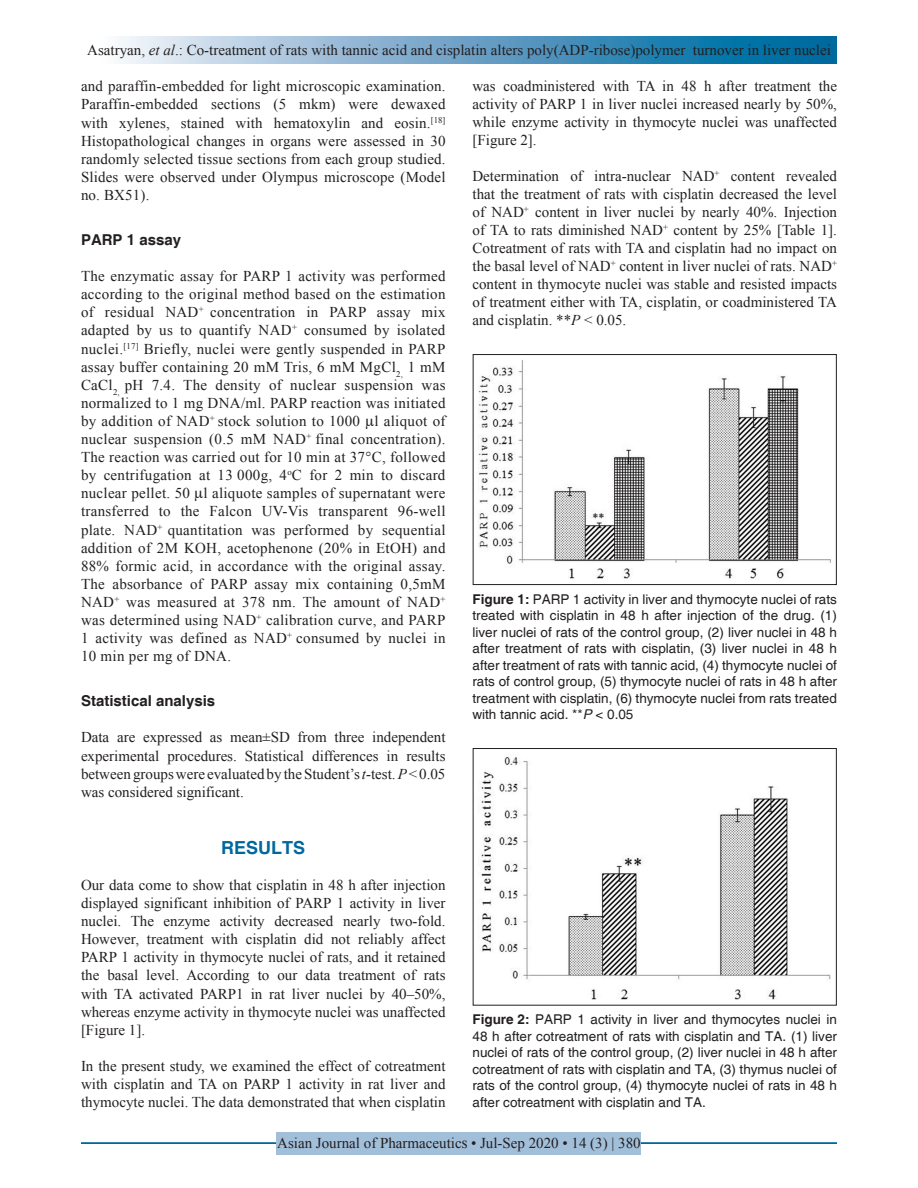
<style>
.page{position:relative;width:918px;height:1188px;background:#fff}
.page>*{position:absolute;margin:0;border:0;box-sizing:border-box;transform-origin:0 0}
.t1{font:700 18px "Helvetica";color:#00689e}
.TX{font:15px/18.1px "Times New Roman";color:#231f20;text-align:justify}
.RF{font:15px "Times New Roman";color:#231f20}
.t2{font:700 15px "Helvetica";color:#231f20}
.FGC{font:13.5px/16.5px "Helvetica";color:#231f20;text-align:justify}
.s1{font-style:italic}
.s2{font-weight:700}
</style>
<div class="page">
<div style="left:81px;top:37px;width:756px;height:27px;background:linear-gradient(to right,#fcf4fb,#005d99)"></div>
<hr style="left:81px;top:1142px;width:756px;height:2px;background:#00689e">
<div style="left:277px;top:1132px;width:364px;height:22px;background:#a2bfda"></div>
<img style="left:480px;top:757px;width:351px;height:243px">
<div style="left:473px;top:748px;width:364px;height:257px;border:1px solid #231f20"></div>
<img style="left:478px;top:359px;width:353px;height:220px">
<div style="left:473px;top:354px;width:364px;height:231px;border:1px solid #231f20"></div>
<p class="TX" style="left:87px;top:41px;width:745px">Asatryan, <span class="s1">et al</span>.: Co-treatment of rats with tannic acid and cisplatin alters poly(ADP-ribose)polymer turnover in liver nuclei</p>
<p class="TX" style="left:81px;top:77px;width:366px">and paraffin-embedded for light microscopic examination.<br>Paraffin-embedded sections (5 mkm) were dewaxed with xylenes, stained with hematoxylin and eosin.<sup>[18] </sup>Histopathological changes in organs were assessed in 30 randomly selected tissue sections from each group studied.<br>Slides were observed under Olympus microscope (Model no. BX51).</p>
<h2 class="t2" style="left:81px;top:231px;width:102px">PARP 1 assay</h2>
<p class="TX" style="left:81px;top:267px;width:366px">The enzymatic assay for PARP 1 activity was performed according to the original method based on the estimation of residual NAD<sup>+</sup> concentration in PARP assay mix adapted by us to quantify NAD<sup>+</sup> consumed by isolated nuclei.<sup>[17]</sup> Briefly, nuclei were gently suspended in PARP assay buffer containing 20 mM Tris, 6 mM MgCl<sub>2,</sub> 1 mM CaCl<sub>2,</sub> pH 7.4. The density of nuclear suspension was normalized to 1 mg DNA/ml. PARP reaction was initiated by addition of NAD<sup>+</sup> stock solution to 1000 l aliquot of nuclear suspension (0.5 mM NAD<sup>+</sup> final concentration).<br>The reaction was carried out for 10 min at 37°C, followed by centrifugation at 13 000g, 4<sup>o</sup>C for 2 min to discard nuclear pellet. 50 l aliquote samples of supernatant were transferred to the Falcon UV-Vis transparent 96-well plate. NAD<sup>+</sup> quantitation was performed by sequential addition of 2M KOH, acetophenone (20% in EtOH) and 88% formic acid, in accordance with the original assay.<br>The absorbance of PARP assay mix containing 0,5mM NAD<sup>+</sup> was measured at 378 nm. The amount of NAD<sup>+ </sup>was determined using NAD<sup>+</sup> calibration curve, and PARP 1 activity was defined as NAD<sup>+</sup> consumed by nuclei in 10 min per mg of DNA.</p>
<h2 class="t2" style="left:81px;top:692px;width:136px">Statistical analysis</h2>
<p class="TX" style="left:81px;top:728px;width:366px">Data are expressed as mean±SD from three independent experimental procedures. Statistical differences in results between groups were evaluated by the Student’s <span class="s1">t-</span>test. <span class="s1">P</span> &lt; 0.05 was considered significant.</p>
<h1 class="t1" style="left:221px;top:837px;width:86px">RESULTS</h1>
<p class="TX" style="left:81px;top:875px;width:366px">Our data come to show that cisplatin in 48 h after injection displayed significant inhibition of PARP 1 activity in liver nuclei. The enzyme activity decreased nearly two-fold.<br>However, treatment with cisplatin did not reliably affect PARP 1 activity in thymocyte nuclei of rats, and it retained the basal level. According to our data treatment of rats with TA activated PARP1 in rat liver nuclei by 40–50%, whereas enzyme activity in thymocyte nuclei was unaffected [Figure 1].</p>
<p class="TX" style="left:81px;top:1056px;width:366px">In the present study, we examined the effect of cotreatment with cisplatin and TA on PARP 1 activity in rat liver and thymocyte nuclei. The data demonstrated that when cisplatin</p>
<p class="TX" style="left:472px;top:77px;width:366px">was coadministered with TA in 48 h after treatment the activity of PARP 1 in liver nuclei increased nearly by 50%, while enzyme activity in thymocyte nuclei was unaffected [Figure 2].</p>
<p class="TX" style="left:472px;top:167px;width:366px">Determination of intra-nuclear NAD<sup>+</sup> content revealed that the treatment of rats with cisplatin decreased the level of NAD<sup>+</sup> content in liver nuclei by nearly 40%. Injection of TA to rats diminished NAD<sup>+</sup> content by 25% [Table 1].<br>Cotreatment of rats with TA and cisplatin had no impact on the basal level of NAD<sup>+</sup> content in liver nuclei of rats. NAD<sup>+ </sup>content in thymocyte nuclei was stable and resisted impacts of treatment either with TA, cisplatin, or coadministered TA and cisplatin. **<span class="s1">P</span> &lt; 0.05.</p>
<p class="FGC" style="left:472px;top:591px;width:366px"><span class="s2">Figure 1:</span> PARP 1 activity in liver and thymocyte nuclei of rats treated with cisplatin in 48 h after injection of the drug. (1) liver nuclei of rats of the control group, (2) liver nuclei in 48 h after treatment of rats with cisplatin, (3) liver nuclei in 48 h after treatment of rats with tannic acid, (4) thymocyte nuclei of rats of control group, (5) thymocyte nuclei of rats in 48 h after treatment with cisplatin, (6) thymocyte nuclei from rats treated with tannic acid. **<span class="s1">P</span> &lt; 0.05</p>
<p class="FGC" style="left:472px;top:1012px;width:366px"><span class="s2">Figure 2:</span> PARP 1 activity in liver and thymocytes nuclei in 48 h after cotreatment of rats with cisplatin and TA. (1) liver nuclei of rats of the control group, (2) liver nuclei in 48 h after cotreatment of rats with cisplatin and TA, (3) thymus nuclei of rats of the control group, (4) thymocyte nuclei of rats in 48 h after cotreatment with cisplatin and TA.</p>
<p class="RF" style="left:277px;top:1133px;width:365px">Asian Journal of Pharmaceutics • Jul-Sep 2020 • 14 (3) | 380</p>
</div>
